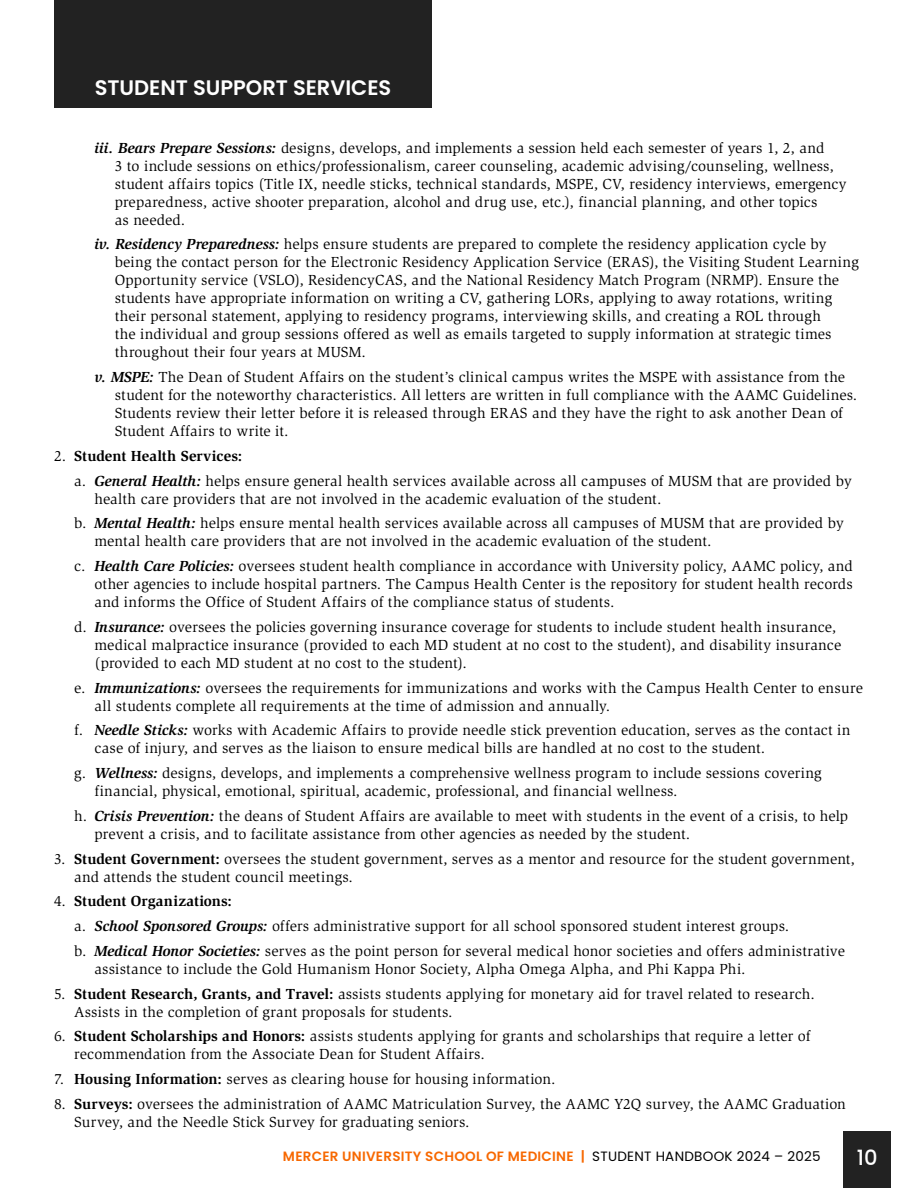
<style>
.page{position:relative;width:918px;height:1188px;background:#fff}
.page>*{position:absolute;margin:0;border:0;box-sizing:border-box;transform-origin:0 0}
.t1{font:600 21px "Poppins";color:#fff}
.t2{font:500 21px "Poppins";color:#fff}
.t3{font:15px/18px "Slimbach Std";letter-spacing:.01em;color:#000}
.t4{font:600 13.5px "Poppins";letter-spacing:.02em;color:#f76800}
.s1{font-weight:700;font-style:italic}
.s2{font-weight:700}
.s3{font-weight:400;color:#000}
</style>
<div class="page">
<div style="left:844px;top:1132px;width:47px;height:56px;background:#222"></div>
<div style="left:54px;top:0;width:378px;height:108px;background:#222"></div>
<h1 class="t1" style="left:95px;top:75px;width:298px">STUDENT SUPPORT SERVICES</h1>
<p class="t3" style="left:115px;top:139px;width:733px;text-indent:-20px"><span class="s1">iii. Bears Prepare Sessions:</span> designs, develops, and implements a session held each semester of years 1, 2, and<br>3 to include sessions on ethics/professionalism, career counseling, academic advising/counseling, wellness, student affairs topics (Title IX, needle sticks, technical standards, MSPE, CV, residency interviews, emergency preparedness, active shooter preparation, alcohol and drug use, etc.), financial planning, and other topics<br>as needed.</p>
<p class="t3" style="left:115px;top:235px;width:746px;text-indent:-20px"><span class="s1">iv. Residency Preparedness:</span> helps ensure students are prepared to complete the residency application cycle by being the contact person for the Electronic Residency Application Service (ERAS), the Visiting Student Learning Opportunity service (VSLO), ResidencyCAS, and the National Residency Match Program (NRMP). Ensure the students have appropriate information on writing a CV, gathering LORs, applying to away rotations, writing their personal statement, applying to residency programs, interviewing skills, and creating a ROL through<br>the individual and group sessions offered as well as emails targeted to supply information at strategic times throughout their four years at MUSM.</p>
<p class="t3" style="left:115px;top:368px;width:744px;text-indent:-20px"><span class="s1">v. MSPE:</span> The Dean of Student Affairs on the student’s clinical campus writes the MSPE with assistance from the student for the noteworthy characteristics. All letters are written in full compliance with the AAMC Guidelines.<br>Students review their letter before it is released through ERAS and they have the right to ask another Dean of Student Affairs to write it.</p>
<p class="t3" style="left:74px;top:444px;width:779px;line-height:24.8px;text-indent:-20px">2. <span class="s2">Student Health Services:<br></span>a. <span class="s1">General Health:</span> helps ensure general health services available across all campuses of MUSM that are provided by</p>
<p class="t3" style="left:74px;top:486px;width:771px;line-height:24.8px;text-indent:20px">health care providers that are not involved in the academic evaluation of the student.<br>b. <span class="s1">Mental Health:</span> helps ensure mental health services available across all campuses of MUSM that are provided by</p>
<p class="t3" style="left:74px;top:529px;width:780px;line-height:24.8px;text-indent:20px">mental health care providers that are not involved in the academic evaluation of the student.<br>c. <span class="s1">Health Care Policies:</span> oversees student health compliance in accordance with University policy, AAMC policy, and</p>
<p class="t3" style="left:95px;top:575px;width:760px">other agencies to include hospital partners. The Campus Health Center is the repository for student health records and informs the Office of Student Affairs of the compliance status of students.</p>
<p class="t3" style="left:95px;top:618px;width:748px;text-indent:-20px">d. <span class="s1">Insurance:</span> oversees the policies governing insurance coverage for students to include student health insurance, medical malpractice insurance (provided to each MD student at no cost to the student), and disability insurance (provided to each MD student at no cost to the student).</p>
<p class="t3" style="left:95px;top:679px;width:770px;text-indent:-20px">e. <span class="s1">Immunizations:</span> oversees the requirements for immunizations and works with the Campus Health Center to ensure all students complete all requirements at the time of admission and annually.</p>
<p class="t3" style="left:95px;top:721px;width:757px;text-indent:-20px">f. <span class="s1">Needle Sticks:</span> works with Academic Affairs to provide needle stick prevention education, serves as the contact in case of injury, and serves as the liaison to ensure medical bills are handled at no cost to the student.</p>
<p class="t3" style="left:95px;top:764px;width:729px;text-indent:-20px">g. <span class="s1">Wellness:</span> designs, develops, and implements a comprehensive wellness program to include sessions covering financial, physical, emotional, spiritual, academic, professional, and financial wellness.</p>
<p class="t3" style="left:95px;top:807px;width:755px;text-indent:-20px">h. <span class="s1">Crisis Prevention:</span> the deans of Student Affairs are available to meet with students in the event of a crisis, to help prevent a crisis, and to facilitate assistance from other agencies as needed by the student.</p>
<p class="t3" style="left:74px;top:850px;width:782px;text-indent:-20px">3. <span class="s2">Student Government:</span> oversees the student government, serves as a mentor and resource for the student government, and attends the student council meetings.</p>
<p class="t3" style="left:74px;top:889px;width:772px;line-height:24.8px;text-indent:-20px">4. <span class="s2">Student Organizations:<br></span>a. <span class="s1">School Sponsored Groups:</span> offers administrative support for all school sponsored student interest groups.<br>b. <span class="s1">Medical Honor Societies:</span> serves as the point person for several medical honor societies and offers administrative</p>
<p class="t3" style="left:95px;top:960px;width:653px">assistance to include the Gold Humanism Honor Society, Alpha Omega Alpha, and Phi Kappa Phi.</p>
<p class="t3" style="left:74px;top:985px;width:742px;text-indent:-20px">5. <span class="s2">Student Research, Grants, and Travel:</span> assists students applying for monetary aid for travel related to research.<br>Assists in the completion of grant proposals for students.</p>
<p class="t3" style="left:74px;top:1027px;width:738px;text-indent:-20px">6. <span class="s2">Student Scholarships and Honors:</span> assists students applying for grants and scholarships that require a letter of recommendation from the Associate Dean for Student Affairs.</p>
<p class="t3" style="left:54px;top:1070px;width:503px">7. <span class="s2">Housing Information:</span> serves as clearing house for housing information.</p>
<p class="t3" style="left:74px;top:1095px;width:773px;text-indent:-20px">8. <span class="s2">Surveys:</span> oversees the administration of AAMC Matriculation Survey, the AAMC Y2Q survey, the AAMC Graduation<br>Survey, and the Needle Stick Survey for graduating seniors.</p>
<p class="t4" style="left:283px;top:1148px;width:539px">MERCER UNIVERSITY SCHOOL OF MEDICINE | <span class="s3">STUDENT HANDBOOK 2024 – 2025</span></p>
<h1 class="t2" style="left:857px;top:1146px;width:22px">10</h1>
</div>
